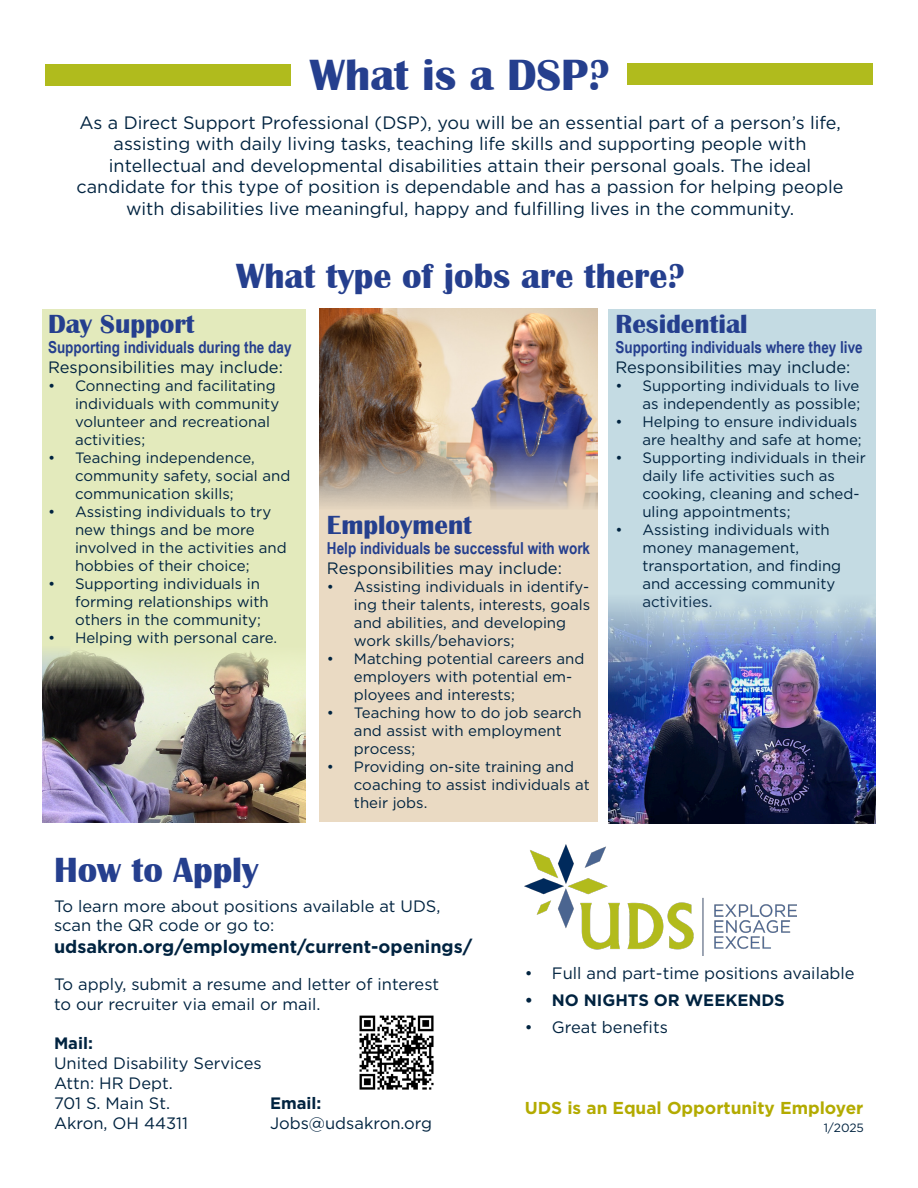
<style>
.page{position:relative;width:918px;height:1188px;background:#fff}
.page>*{position:absolute;margin:0;border:0;box-sizing:border-box;transform-origin:0 0}
.t1{font:700 45px "Britannic";color:#253f8e}
.t2{font:700 36px "Britannic";color:#253f8e}
.t3{font:700 27px "Britannic";color:#253f8e}
.t4{font:18px/21.6px "Gotham";color:#002340;text-align:center}
.t5{font:700 18px "Gotham";color:#002340}
.t6{font:700 17.25px "Gotham";color:#b3ab00}
.t7{font:16.5px/19.8px "Gotham";color:#002340}
.t8{font:700 16.5px "Arial Narrow";color:#253f8e}
.t9{font:700 16.5px "Gotham";color:#002340}
.t10{font:15px/18px "Gotham";color:#002340}
.t11{font:12px "Gotham";color:#002340}
</style>
<div class="page">
<div style="left:42px;top:309px;width:264px;height:414px;background:#e3eabc"></div>
<div style="left:319px;top:400px;width:279px;height:422px;background:#eadac3"></div>
<div style="left:608px;top:309px;width:268px;height:460px;background:#c4dbe3"></div>
<img style="left:525px;top:844px;width:271px;height:112px">
<img style="left:319px;top:309px;width:278px;height:199px">
<div style="left:627px;top:64px;width:246px;height:21px;background:#b0bb1d"></div>
<div style="left:45px;top:64px;width:246px;height:22px;background:#b0bb1d"></div>
<img style="left:359px;top:1015px;width:75px;height:75px">
<img style="left:608px;top:602px;width:268px;height:221px">
<img style="left:42px;top:650px;width:263px;height:173px">
<h1 class="t1" style="left:310px;top:49px;width:301px">What is a DSP?</h1>
<p class="t4" style="left:77px;top:111px;width:768px">As a Direct Support Professional (DSP), you will be an essential part of a person’s life, assisting with daily living tasks, teaching life skills and supporting people with intellectual and developmental disabilities attain their personal goals. The ideal candidate for this type of position is dependable and has a passion for helping people with disabilities live meaningful, happy and fulfilling lives in the community.</p>
<h2 class="t2" style="left:236px;top:256px;width:450px">What type of jobs are there?</h2>
<h3 class="t3" style="left:48px;top:309px;width:148px">Day Support</h3>
<p class="t8" style="left:48px;top:335px;width:245px">Supporting individuals during the day</p>
<p class="t7" style="left:48px;top:357px;width:236px">Responsibilities may include:</p>
<p class="t10" style="left:75px;top:376px;width:206px;text-indent:-27px">• Connecting and facilitating individuals with community volunteer and recreational activities;</p>
<p class="t10" style="left:75px;top:448px;width:217px;text-indent:-27px">• Teaching independence, community safety, social and communication skills;</p>
<p class="t10" style="left:75px;top:502px;width:213px;text-indent:-27px">• Assisting individuals to try new things and be more involved in the activities and hobbies of their choice;</p>
<p class="t10" style="left:75px;top:574px;width:195px;text-indent:-27px">• Supporting individuals in forming relationships with others in the community;</p>
<p class="t10" style="left:48px;top:628px;width:231px">• Helping with personal care.</p>
<h2 class="t2" style="left:54px;top:850px;width:206px">How to Apply</h2>
<h3 class="t3" style="left:327px;top:510px;width:147px">Employment</h3>
<p class="t8" style="left:327px;top:536px;width:265px">Help individuals be successful with work</p>
<p class="t7" style="left:327px;top:558px;width:236px">Responsibilities may include:</p>
<p class="t10" style="left:354px;top:577px;width:238px;text-indent:-27px">• Assisting individuals in identify&shy;ing their talents, interests, goals and abilities, and developing work skills/behaviors;</p>
<p class="t10" style="left:354px;top:649px;width:232px;text-indent:-27px">• Matching potential careers and employers with potential em&shy;ployees and interests;</p>
<p class="t10" style="left:354px;top:703px;width:229px;text-indent:-27px">• Teaching how to do job search and assist with employment process;</p>
<p class="t10" style="left:354px;top:757px;width:237px;text-indent:-27px">• Providing on-site training and coaching to assist individuals at their jobs.</p>
<p class="t7" style="left:54px;top:896px;width:388px">To learn more about positions available at UDS, scan the QR code or go to:</p>
<p class="t5" style="left:54px;top:935px;width:420px">udsakron.org/employment/current-openings/</p>
<h3 class="t3" style="left:615px;top:309px;width:134px">Residential</h3>
<p class="t8" style="left:615px;top:335px;width:249px">Supporting individuals where they live</p>
<p class="t7" style="left:615px;top:357px;width:236px">Responsibilities may include:</p>
<p class="t10" style="left:615px;top:376px;width:246px;text-align:right">• Supporting individuals to live as independently as possible;</p>
<p class="t10" style="left:615px;top:412px;width:248px;text-align:right">• Helping to ensure individuals are healthy and safe at home;</p>
<p class="t10" style="left:642px;top:448px;width:225px;text-indent:-27px">• Supporting individuals in their daily life activities such as cooking, cleaning and sched&shy;uling appointments;</p>
<p class="t10" style="left:642px;top:520px;width:200px;text-indent:-27px">• Assisting individuals with money management, transportation, and finding and accessing community activities.</p>
<p class="t7" style="left:54px;top:974px;width:387px">To apply, submit a resume and letter of interest to our recruiter via email or mail.</p>
<p class="t9" style="left:54px;top:1033px;width:40px">Mail:</p>
<p class="t7" style="left:54px;top:1053px;width:209px">United Disability Services<br>Attn: HR Dept.<br>701 S. Main St.</p>
<p class="t9" style="left:270px;top:1092px;width:53px">Email:</p>
<p class="t7" style="left:54px;top:1112px;width:136px">Akron, OH 44311</p>
<p class="t7" style="left:270px;top:1112px;width:164px">Jobs@udsakron.org</p>
<p class="t7" style="left:525px;top:963px;width:331px">• Full and part-time positions available</p>
<p class="t9" style="left:525px;top:990px;width:261px">• NO NIGHTS OR WEEKENDS</p>
<p class="t7" style="left:525px;top:1017px;width:145px">• Great benefits</p>
<p class="t6" style="left:525px;top:1097px;width:340px">UDS is an Equal Opportunity Employer</p>
<p class="t11" style="left:824px;top:1121px;width:42px">1/2025</p>
</div>
